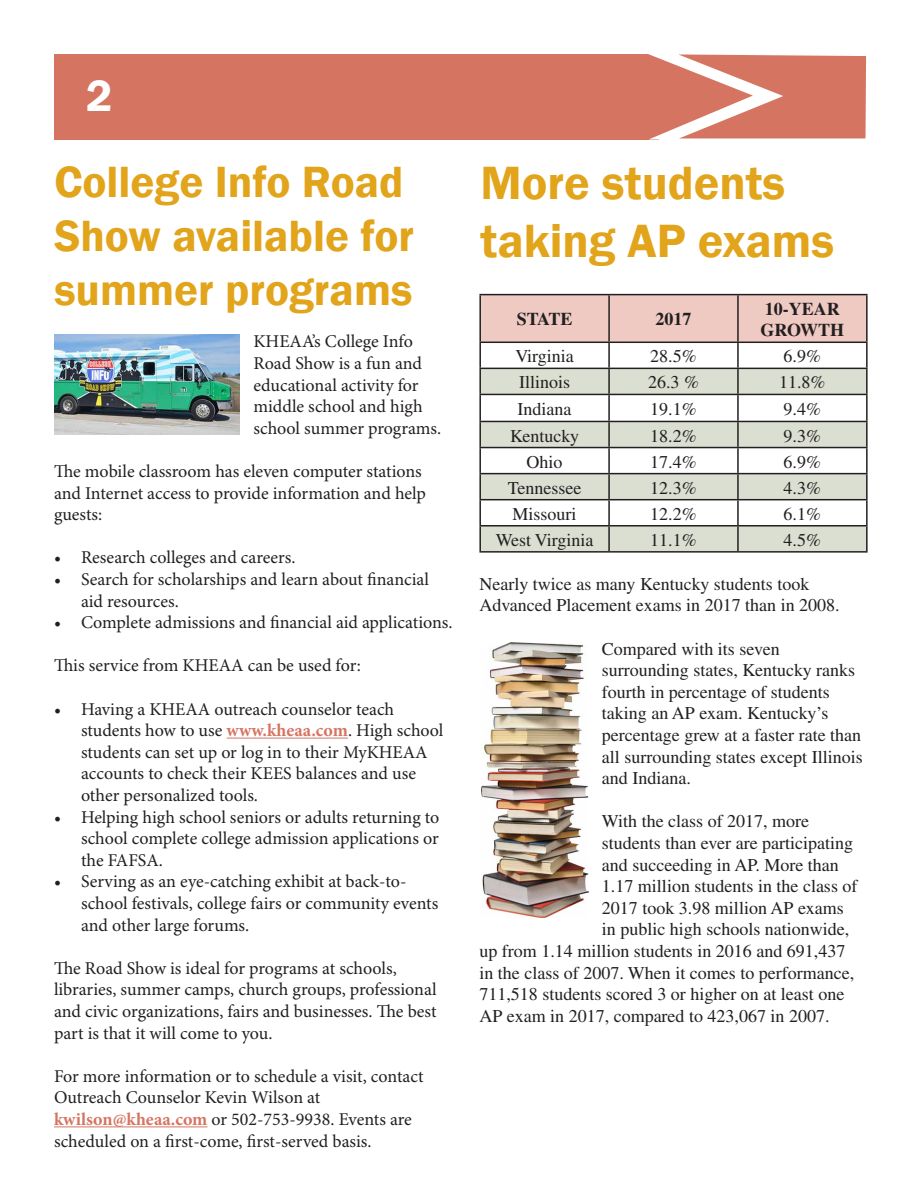
<style>
.page{position:relative;width:918px;height:1188px;background:#fff}
.page>*{position:absolute;margin:0;border:0;box-sizing:border-box;transform-origin:0 0}
.t1{font:600 48px/57.6px "Franklin Gothic";color:#e1a41a}
.t2{font:600 45px/54px "Franklin Gothic";color:#e1a41a}
.t3{font:600 45px "Franklin Gothic";color:#fff}
.t4{font:18px/21.6px "Minion Pro";color:#231f20}
.t5{font:18px/21.6px "Times";color:#231f20}
.t6{font:700 18px/21.6px "Times";color:#231f20}
.s1{font-weight:700;color:#d67462}
</style>
<div class="page">
<div style="left:54px;top:54px;width:605px;height:86px;background:#d67462"></div>
<svg style="left:648px;top:54px;width:219px;height:85px"></svg>
<div style="left:481px;top:295px;width:385px;height:47px;background:#efcac3"></div>
<svg style="left:481px;top:369px;width:385px;height:182px;fill:#dadfd2"></svg>
<hr style="left:479px;top:294px;width:130px;height:1px;background:#231f20">
<hr style="left:479px;top:295px;width:2px;height:47px;background:#231f20">
<hr style="left:609px;top:294px;width:129px;height:1px;background:#231f20">
<hr style="left:608px;top:295px;width:2px;height:47px;background:#231f20">
<hr style="left:738px;top:294px;width:130px;height:1px;background:#231f20">
<hr style="left:737px;top:295px;width:2px;height:47px;background:#231f20">
<hr style="left:866px;top:295px;width:2px;height:47px;background:#231f20">
<hr style="left:479px;top:342px;width:130px;height:1px;background:#231f20">
<hr style="left:479px;top:343px;width:2px;height:25px;background:#231f20">
<hr style="left:609px;top:342px;width:129px;height:1px;background:#231f20">
<hr style="left:608px;top:343px;width:2px;height:25px;background:#231f20">
<hr style="left:738px;top:342px;width:130px;height:1px;background:#231f20">
<hr style="left:737px;top:343px;width:2px;height:25px;background:#231f20">
<hr style="left:866px;top:343px;width:2px;height:25px;background:#231f20">
<hr style="left:479px;top:368px;width:130px;height:1px;background:#231f20">
<hr style="left:479px;top:369px;width:2px;height:25px;background:#231f20">
<hr style="left:609px;top:368px;width:129px;height:1px;background:#231f20">
<hr style="left:608px;top:369px;width:2px;height:25px;background:#231f20">
<hr style="left:738px;top:368px;width:130px;height:1px;background:#231f20">
<hr style="left:737px;top:369px;width:2px;height:25px;background:#231f20">
<hr style="left:866px;top:369px;width:2px;height:25px;background:#231f20">
<hr style="left:479px;top:394px;width:130px;height:1px;background:#231f20">
<hr style="left:479px;top:395px;width:2px;height:26px;background:#231f20">
<hr style="left:609px;top:394px;width:129px;height:1px;background:#231f20">
<hr style="left:608px;top:395px;width:2px;height:26px;background:#231f20">
<hr style="left:738px;top:394px;width:130px;height:1px;background:#231f20">
<hr style="left:737px;top:395px;width:2px;height:26px;background:#231f20">
<hr style="left:866px;top:395px;width:2px;height:26px;background:#231f20">
<hr style="left:479px;top:421px;width:130px;height:1px;background:#231f20">
<hr style="left:479px;top:422px;width:2px;height:25px;background:#231f20">
<hr style="left:609px;top:421px;width:129px;height:1px;background:#231f20">
<hr style="left:608px;top:422px;width:2px;height:25px;background:#231f20">
<hr style="left:738px;top:421px;width:130px;height:1px;background:#231f20">
<hr style="left:737px;top:422px;width:2px;height:25px;background:#231f20">
<hr style="left:866px;top:422px;width:2px;height:25px;background:#231f20">
<hr style="left:479px;top:447px;width:130px;height:1px;background:#231f20">
<hr style="left:479px;top:448px;width:2px;height:25px;background:#231f20">
<hr style="left:609px;top:447px;width:129px;height:1px;background:#231f20">
<hr style="left:608px;top:448px;width:2px;height:25px;background:#231f20">
<hr style="left:738px;top:447px;width:130px;height:1px;background:#231f20">
<hr style="left:737px;top:448px;width:2px;height:25px;background:#231f20">
<hr style="left:866px;top:448px;width:2px;height:25px;background:#231f20">
<hr style="left:479px;top:473px;width:130px;height:1px;background:#231f20">
<hr style="left:479px;top:474px;width:2px;height:25px;background:#231f20">
<hr style="left:609px;top:473px;width:129px;height:1px;background:#231f20">
<hr style="left:608px;top:474px;width:2px;height:25px;background:#231f20">
<hr style="left:738px;top:473px;width:130px;height:1px;background:#231f20">
<hr style="left:737px;top:474px;width:2px;height:25px;background:#231f20">
<hr style="left:866px;top:474px;width:2px;height:25px;background:#231f20">
<hr style="left:479px;top:499px;width:130px;height:1px;background:#231f20">
<hr style="left:479px;top:500px;width:2px;height:25px;background:#231f20">
<hr style="left:609px;top:499px;width:129px;height:1px;background:#231f20">
<hr style="left:608px;top:500px;width:2px;height:25px;background:#231f20">
<hr style="left:738px;top:499px;width:130px;height:1px;background:#231f20">
<hr style="left:737px;top:500px;width:2px;height:25px;background:#231f20">
<hr style="left:866px;top:500px;width:2px;height:25px;background:#231f20">
<hr style="left:479px;top:525px;width:130px;height:2px;background:#231f20">
<hr style="left:479px;top:527px;width:2px;height:24px;background:#231f20">
<hr style="left:609px;top:525px;width:129px;height:2px;background:#231f20">
<hr style="left:608px;top:527px;width:2px;height:24px;background:#231f20">
<hr style="left:738px;top:525px;width:130px;height:2px;background:#231f20">
<hr style="left:737px;top:527px;width:2px;height:24px;background:#231f20">
<hr style="left:866px;top:527px;width:2px;height:24px;background:#231f20">
<hr style="left:479px;top:551px;width:130px;height:2px;background:#231f20">
<hr style="left:609px;top:551px;width:129px;height:2px;background:#231f20">
<hr style="left:738px;top:551px;width:130px;height:2px;background:#231f20">
<img style="left:481px;top:643px;width:107px;height:275px">
<hr style="left:227px;top:738px;width:121px;height:1px;background:#d67462">
<hr style="left:54px;top:1126px;width:153px;height:1px;background:#d67462">
<img style="left:54px;top:334px;width:186px;height:100px">
<h2 class="t3" style="left:86px;top:69px;width:28px">2</h2>
<p class="t2" style="left:54px;top:156px;width:361px">College Info Road<br>Show available for summer programs</p>
<p class="t4" style="left:253px;top:332px;width:189px">KHEAA’s College Info<br>Road Show is a fun and educational activity for middle school and high school summer programs.</p>
<p class="t4" style="left:54px;top:461px;width:373px">The mobile classroom has eleven computer stations and Internet access to provide information and help guests:</p>
<p class="t4" style="left:54px;top:548px;width:243px">• Research colleges and careers.</p>
<p class="t4" style="left:81px;top:569px;width:350px;text-indent:-27px">• Search for scholarships and learn about financial aid resources.</p>
<p class="t4" style="left:54px;top:612px;width:400px">• Complete admissions and financial aid applications.</p>
<p class="t4" style="left:54px;top:656px;width:308px">This service from KHEAA can be used for:</p>
<p class="t4" style="left:81px;top:699px;width:364px;text-indent:-27px">• Having a KHEAA outreach counselor teach students how to use <span class="s1">www.kheaa.com</span>. High school students can set up or log in to their MyKHEAA accounts to check their KEES balances and use other personalized tools.</p>
<p class="t4" style="left:81px;top:807px;width:360px;text-align:justify;text-indent:-27px">• Helping high school seniors or adults returning to school complete college admission applications or the FAFSA.</p>
<p class="t4" style="left:81px;top:872px;width:359px;text-indent:-27px">• Serving as an eye-catching exhibit at back-to&shy;school festivals, college fairs or community events and other large forums.</p>
<p class="t4" style="left:54px;top:958px;width:384px">The Road Show is ideal for programs at schools, libraries, summer camps, church groups, professional and civic organizations, fairs and businesses. The best part is that it will come to you.</p>
<p class="t4" style="left:54px;top:1066px;width:371px">For more information or to schedule a visit, contact<br>Outreach Counselor Kevin Wilson at</p>
<p class="t4" style="left:54px;top:1109px;width:359px"><span class="s1">kwilson@kheaa.com</span> or 502-753-9938. Events are scheduled on a first-come, first-served basis.</p>
<p class="t1" style="left:480px;top:155px;width:355px">More students taking AP exams</p>
<p class="t6" style="left:517px;top:308px;width:57px">STATE</p>
<p class="t6" style="left:656px;top:308px;width:37px">2017</p>
<p class="t6" style="left:761px;top:297px;width:85px">10-YEAR<br>GROWTH</p>
<p class="t5" style="left:515px;top:345px;width:60px">Virginia</p>
<p class="t5" style="left:650px;top:345px;width:48px">28.5%</p>
<p class="t5" style="left:784px;top:345px;width:39px">6.9%</p>
<p class="t5" style="left:519px;top:372px;width:53px">Illinois</p>
<p class="t5" style="left:648px;top:372px;width:52px">26.3 %</p>
<p class="t5" style="left:779px;top:372px;width:48px">11.8%</p>
<p class="t5" style="left:518px;top:398px;width:55px">Indiana</p>
<p class="t5" style="left:650px;top:398px;width:48px">19.1%</p>
<p class="t5" style="left:784px;top:398px;width:39px">9.4%</p>
<p class="t5" style="left:510px;top:425px;width:71px">Kentucky</p>
<p class="t5" style="left:650px;top:425px;width:48px">18.2%</p>
<p class="t5" style="left:784px;top:425px;width:39px">9.3%</p>
<p class="t5" style="left:527px;top:451px;width:37px">Ohio</p>
<p class="t5" style="left:650px;top:451px;width:48px">17.4%</p>
<p class="t5" style="left:784px;top:451px;width:39px">6.9%</p>
<p class="t5" style="left:508px;top:477px;width:75px">Tennessee</p>
<p class="t5" style="left:650px;top:477px;width:48px">12.3%</p>
<p class="t5" style="left:784px;top:477px;width:39px">4.3%</p>
<p class="t5" style="left:513px;top:503px;width:66px">Missouri</p>
<p class="t5" style="left:650px;top:503px;width:48px">12.2%</p>
<p class="t5" style="left:784px;top:503px;width:39px">6.1%</p>
<p class="t5" style="left:496px;top:529px;width:99px">West Virginia</p>
<p class="t5" style="left:650px;top:529px;width:48px">11.1%</p>
<p class="t5" style="left:784px;top:529px;width:39px">4.5%</p>
<p class="t5" style="left:479px;top:573px;width:362px">Nearly twice as many Kentucky students took<br>Advanced Placement exams in 2017 than in 2008.</p>
<p class="t5" style="left:602px;top:638px;width:262px">Compared with its seven surrounding states, Kentucky ranks fourth in percentage of students taking an AP exam. Kentucky’s percentage grew at a faster rate than all surrounding states except Illinois and Indiana.</p>
<p class="t5" style="left:602px;top:810px;width:209px">With the class of 2017, more</p>
<p class="t5" style="left:602px;top:832px;width:253px">students than ever are participating</p>
<p class="t5" style="left:602px;top:854px;width:238px">and succeeding in AP. More than</p>
<p class="t5" style="left:602px;top:875px;width:257px">1.17 million students in the class of</p>
<p class="t5" style="left:602px;top:897px;width:243px">2017 took 3.98 million AP exams</p>
<p class="t5" style="left:602px;top:918px;width:249px">in public high schools nationwide,</p>
<p class="t5" style="left:479px;top:940px;width:368px">up from 1.14 million students in 2016 and 691,437</p>
<p class="t5" style="left:479px;top:962px;width:376px">in the class of 2007. When it comes to performance,</p>
<p class="t5" style="left:479px;top:983px;width:366px">711,518 students scored 3 or higher on at least one</p>
<p class="t5" style="left:479px;top:1005px;width:352px">AP exam in 2017, compared to 423,067 in 2007.</p>
</div>
